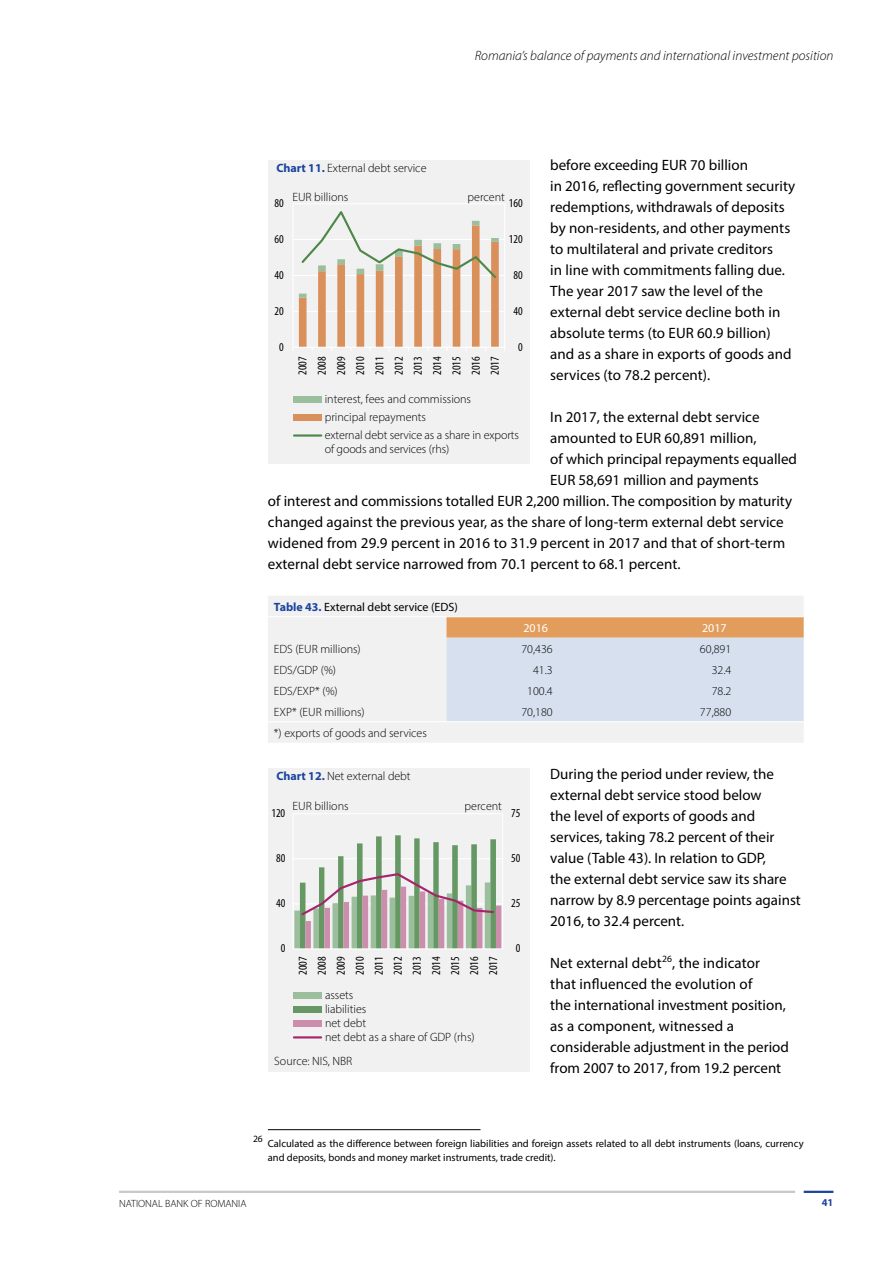
<style>
.page{position:relative;width:893px;height:1263px;background:#fff}
.page>*{position:absolute;margin:0;border:0;box-sizing:border-box;transform-origin:0 0}
.t1{font:15px/21px "Myriad Pro";color:#000}
.t2{font:italic 300 13.5px "Myriad Pro";color:#000}
.t3{font:300 12px/14px "Myriad Pro";color:#000}
.t4{font:condensed 12px/19.2px "Myriad Pro";color:#000;text-align:justify}
.t5{font:12px "Myriad Pro";color:#000}
.t6{font:12px "Myriad Pro";color:#fff}
.t7{font:10.5px/13.5px "Myriad Pro";color:#000}
.t8{font:300 10.5px "Myriad Pro";color:#000}
.t9{font:700 10.5px "Myriad Pro";color:#1c449c}
.t10{font:9.6px "Myriad Pro";color:#000}
.s1{font-weight:700;color:#1c449c}
</style>
<div class="page">
<hr style="left:804px;top:1191px;width:29px;height:2px;background:#1c449c">
<hr style="left:119px;top:1191px;width:676px;height:2px;background:#c7c8ca">
<div style="left:268px;top:596px;width:535px;height:147px;background:#f1f1f2"></div>
<svg style="left:446px;top:617px;width:358px;height:104px;background:#d8d3d2"></svg>
<hr style="left:268px;top:616px;width:178px;height:1px;background:#fff">
<hr style="left:446px;top:616px;width:179px;height:1px;background:#fff">
<hr style="left:625px;top:616px;width:179px;height:1px;background:#fff">
<hr style="left:268px;top:721px;width:178px;height:1px;background:#fff">
<hr style="left:446px;top:721px;width:179px;height:1px;background:#fff">
<hr style="left:625px;top:721px;width:179px;height:1px;background:#fff">
<hr style="left:268px;top:1129px;width:212px;height:1px;background:#000">
<div style="left:268px;top:160px;width:261px;height:304px;background:#f1f1f2"></div>
<hr style="left:293px;top:203px;width:212px;height:1px;background:#fff">
<hr style="left:504px;top:204px;width:1px;height:143px;background:#fff">
<hr style="left:292px;top:204px;width:2px;height:143px;background:#fff">
<svg style="left:293px;top:211px;width:212px;height:140px"></svg>
<div style="left:293px;top:396px;width:29px;height:6px;background:#9bbe9d"></div>
<div style="left:293px;top:414px;width:29px;height:6px;background:#da905a"></div>
<hr style="left:294px;top:434px;width:27px;height:3px;background:#4f874a">
<div style="left:268px;top:768px;width:261px;height:303px;background:#f1f1f2"></div>
<div style="left:293px;top:992px;width:29px;height:7px;background:#9bbe9d"></div>
<div style="left:293px;top:1006px;width:29px;height:7px;background:#659863"></div>
<div style="left:293px;top:1020px;width:29px;height:7px;background:#cd8eae"></div>
<hr style="left:294px;top:1036px;width:27px;height:2px;background:#a5246c">
<hr style="left:293px;top:903px;width:210px;height:1px;background:#fff">
<hr style="left:293px;top:858px;width:210px;height:1px;background:#fff">
<hr style="left:293px;top:813px;width:210px;height:1px;background:#fff">
<hr style="left:502px;top:814px;width:1px;height:135px;background:#fff">
<hr style="left:293px;top:814px;width:1px;height:135px;background:#fff">
<hr style="left:293px;top:948px;width:210px;height:1px;background:#fff">
<svg style="left:294px;top:835px;width:207px;height:114px"></svg>
<p class="t2" style="left:475px;top:47px;width:360px">Romania’s balance of payments and international investment position</p>
<p class="t1" style="left:550px;top:154px;width:246px">before exceeding EUR 70 billion<br>in 2016, reflecting government security redemptions, withdrawals of deposits by non-residents, and other payments to multilateral and private creditors<br>in line with commitments falling due.<br>The year 2017 saw the level of the external debt service decline both in absolute terms (to EUR 60.9 billion) and as a share in exports of goods and services (to 78.2 percent).</p>
<p class="t1" style="left:550px;top:406px;width:211px">In 2017, the external debt service</p>
<p class="t1" style="left:550px;top:427px;width:208px">amounted to EUR 60,891 million,</p>
<p class="t1" style="left:550px;top:448px;width:248px">of which principal repayments equalled</p>
<p class="t1" style="left:550px;top:469px;width:210px">EUR 58,691 million and payments</p>
<p class="t1" style="left:268px;top:490px;width:526px">of interest and commissions totalled EUR 2,200 million. The composition by maturity</p>
<p class="t1" style="left:268px;top:511px;width:517px">changed against the previous year, as the share of long-term external debt service</p>
<p class="t1" style="left:268px;top:532px;width:519px">widened from 29.9 percent in 2016 to 31.9 percent in 2017 and that of short-term</p>
<p class="t1" style="left:268px;top:553px;width:414px">external debt service narrowed from 70.1 percent to 68.1 percent.</p>
<p class="t5" style="left:274px;top:599px;width:185px"><span class="s1">Table 43.</span> External debt service (EDS)</p>
<p class="t6" style="left:523px;top:620px;width:26px">2016</p>
<p class="t6" style="left:702px;top:620px;width:26px">2017</p>
<p class="t3" style="left:274px;top:642px;width:88px">EDS (EUR millions)</p>
<p class="t3" style="left:521px;top:642px;width:33px">70,436</p>
<p class="t3" style="left:700px;top:642px;width:33px">60,891</p>
<p class="t3" style="left:274px;top:663px;width:64px">EDS/GDP (%)</p>
<p class="t3" style="left:533px;top:663px;width:21px">41.3</p>
<p class="t3" style="left:712px;top:663px;width:21px">32.4</p>
<p class="t3" style="left:274px;top:684px;width:65px">EDS/EXP* (%)</p>
<p class="t3" style="left:527px;top:684px;width:27px">100.4</p>
<p class="t3" style="left:712px;top:684px;width:21px">78.2</p>
<p class="t3" style="left:274px;top:705px;width:92px">EXP* (EUR millions)</p>
<p class="t3" style="left:521px;top:705px;width:33px">70,180</p>
<p class="t3" style="left:700px;top:705px;width:33px">77,880</p>
<p class="t3" style="left:274px;top:726px;width:155px">*) exports of goods and services</p>
<p class="t1" style="left:550px;top:763px;width:252px">During the period under review, the external debt service stood below<br>the level of exports of goods and services, taking 78.2 percent of their value (Table 43). In relation to GDP,<br>the external debt service saw its share narrow by 8.9 percentage points against 2016, to 32.4 percent.</p>
<p class="t1" style="left:550px;top:952px;width:240px">Net external debt<sup>26</sup>, the indicator that influenced the evolution of<br>the international investment position, as a component, witnessed a considerable adjustment in the period from 2007 to 2017, from 19.2 percent</p>
<p class="t3" style="left:276px;top:161px;width:152px"><span class="s1">Chart 11.</span> External debt service</p>
<p class="t3" style="left:292px;top:189px;width:58px">EUR billions</p>
<p class="t3" style="left:468px;top:189px;width:39px">percent</p>
<p class="t4" style="left:275px;top:194px;width:11px">80</p>
<p class="t4" style="left:509px;top:194px;width:15px">160</p>
<p class="t4" style="left:275px;top:230px;width:11px">60</p>
<p class="t4" style="left:509px;top:230px;width:15px">120</p>
<p class="t4" style="left:275px;top:265px;width:11px">40</p>
<p class="t4" style="left:513px;top:265px;width:11px">80</p>
<p class="t4" style="left:275px;top:301px;width:11px">20</p>
<p class="t4" style="left:513px;top:301px;width:11px">40</p>
<p class="t4" style="left:279px;top:337px;width:6px">0</p>
<p class="t4" style="left:518px;top:337px;width:6px">0</p>
<p class="t4" style="left:293px;top:375px;width:20px;rotate:-90deg">2007<br>2008<br>2009<br>2010<br>2011<br>2012<br>2013<br>2014<br>2015<br>2016<br>2017</p>
<p class="t3" style="left:325px;top:389px;width:196px;line-height:18.1px">interest, fees and commissions<br>principal repayments<br>external debt service as a share in exports</p>
<p class="t3" style="left:325px;top:442px;width:126px">of goods and services (rhs)</p>
<p class="t3" style="left:276px;top:769px;width:136px"><span class="s1">Chart 12.</span> Net external debt</p>
<p class="t3" style="left:293px;top:799px;width:58px">EUR billions</p>
<p class="t3" style="left:465px;top:799px;width:39px">percent</p>
<p class="t4" style="left:271px;top:803px;width:15px">120</p>
<p class="t4" style="left:511px;top:803px;width:11px">75</p>
<p class="t4" style="left:276px;top:848px;width:11px">80</p>
<p class="t4" style="left:511px;top:848px;width:11px">50</p>
<p class="t4" style="left:276px;top:894px;width:11px">40</p>
<p class="t4" style="left:511px;top:894px;width:11px">25</p>
<p class="t4" style="left:281px;top:939px;width:6px">0</p>
<p class="t4" style="left:516px;top:939px;width:6px">0</p>
<p class="t4" style="left:293px;top:975px;width:20px;rotate:-90deg">2007<br>2008<br>2009<br>2010<br>2011<br>2012<br>2013<br>2014<br>2015<br>2016<br>2017</p>
<p class="t3" style="left:325px;top:988px;width:151px">assets<br>liabilities<br>net debt<br>net debt as a share of GDP (rhs)</p>
<p class="t3" style="left:274px;top:1054px;width:80px">Source: NIS, NBR</p>
<p class="t10" style="left:253px;top:1133px;width:11px">26</p>
<p class="t7" style="left:268px;top:1137px;width:537px">Calculated as the difference between foreign liabilities and foreign assets related to all debt instruments (loans, currency and deposits, bonds and money market instruments, trade credit).</p>
<p class="t8" style="left:119px;top:1197px;width:129px">NATIONAL BANK OF ROMANIA</p>
<p class="t9" style="left:822px;top:1195px;width:13px">41</p>
</div>
